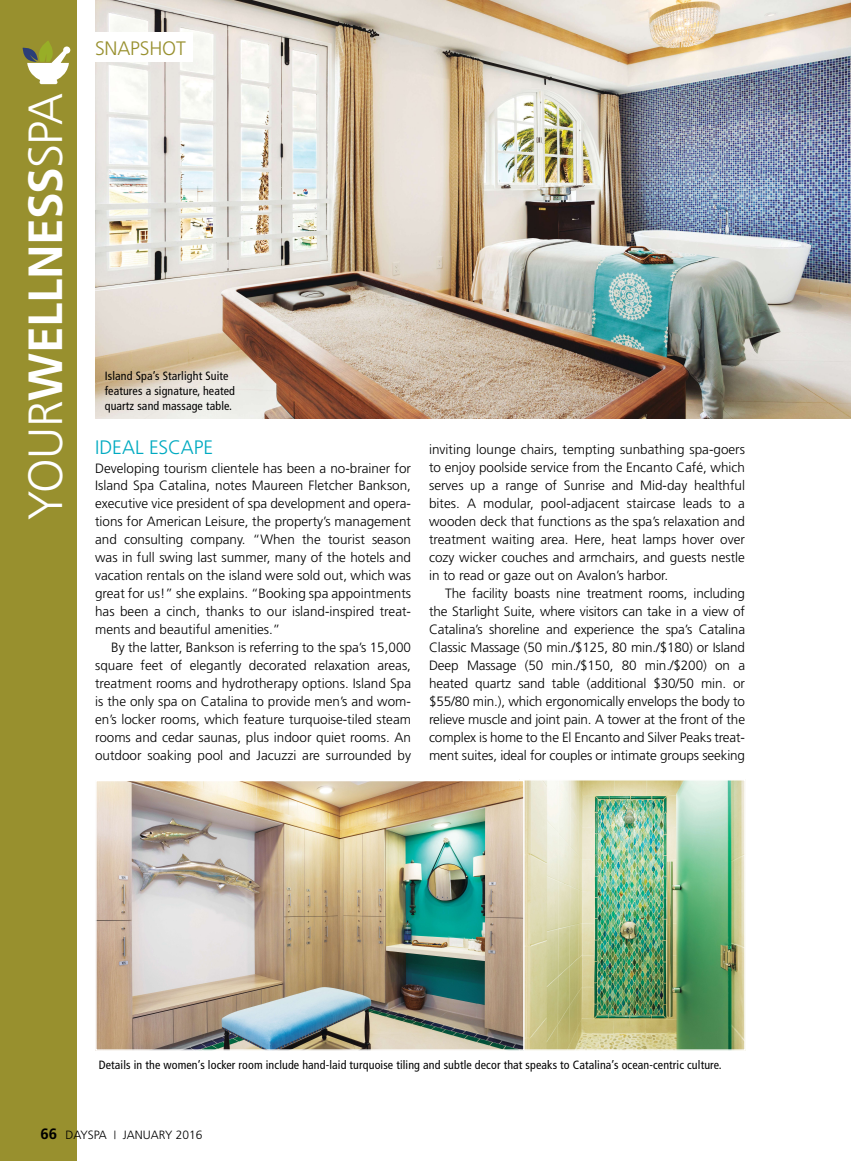
<style>
.page{position:relative;width:851px;height:1161px;background:#fff}
.page>*{position:absolute;margin:0;border:0;box-sizing:border-box;transform-origin:0 0}
.t1{font:700 48px "Frutiger";letter-spacing:-.005em;color:#fff}
.t2{font:300 19.5px "Frutiger";letter-spacing:-.01em;color:#01aac1}
.t3{font:300 19.5px "Frutiger";letter-spacing:-.01em;color:#98902e}
.t4{font:300 13.5px "Frutiger";color:#000}
.t5{font:condensed 12px/15px "Frutiger";letter-spacing:.01em;color:#000}
.t6{font:300 12px "Frutiger";color:#000}
.s1{font-weight:300}
.s2{font-weight:700;font-size:15px}
</style>
<div class="page">
<div style="left:0;top:0;width:77px;height:1161px;background:#98902e"></div>
<svg style="left:23px;top:41px;width:47px;height:43px"></svg>
<img style="left:524px;top:782px;width:218px;height:266px">
<div style="left:519px;top:779px;width:226px;height:272px;border:2px solid #fff"></div>
<img style="left:98px;top:783px;width:423px;height:265px">
<div style="left:95px;top:780px;width:429px;height:271px;border:2px solid #fff"></div>
<img style="left:95px;top:0;width:755px;height:419px">
<div style="left:87px;top:32px;width:105px;height:30px;background:#fff"></div>
<p class="t1" style="left:18px;top:520px;width:429px;rotate:-90deg"><span class="s1">YOUR</span>WELLNESS<span class="s1">SPA</span></p>
<p class="t3" style="left:95px;top:41px;width:92px">SNAPSHOT</p>
<p class="t5" style="left:105px;top:370px;width:132px">Island Spa’s Starlight Suite features a signature, heated quartz sand massage table.</p>
<p class="t2" style="left:95px;top:440px;width:120px">IDEAL ESCAPE</p>
<p class="t4" style="left:95px;top:462px;width:317px">Developing tourism clientele has been a no-brainer for</p>
<p class="t4" style="left:95px;top:480px;width:317px">Island Spa Catalina, notes Maureen Fletcher Bankson,</p>
<p class="t4" style="left:95px;top:498px;width:317px">executive vice president of spa development and opera-</p>
<p class="t4" style="left:95px;top:516px;width:317px">tions for American Leisure, the property’s management</p>
<p class="t4" style="left:95px;top:534px;width:317px">and consulting company. “When the tourist season</p>
<p class="t4" style="left:95px;top:552px;width:317px">was in full swing last summer, many of the hotels and</p>
<p class="t4" style="left:95px;top:570px;width:317px">vacation rentals on the island were sold out, which was</p>
<p class="t4" style="left:95px;top:588px;width:317px">great for us!” she explains. “Booking spa appointments</p>
<p class="t4" style="left:95px;top:606px;width:317px">has been a cinch, thanks to our island-inspired treat-</p>
<p class="t4" style="left:95px;top:624px;width:187px">ments and beautiful amenities.”</p>
<p class="t4" style="left:111px;top:642px;width:301px">By the latter, Bankson is referring to the spa’s 15,000</p>
<p class="t4" style="left:95px;top:660px;width:317px">square feet of elegantly decorated relaxation areas,</p>
<p class="t4" style="left:95px;top:678px;width:317px">treatment rooms and hydrotherapy options. Island Spa</p>
<p class="t4" style="left:95px;top:696px;width:317px">is the only spa on Catalina to provide men’s and wom-</p>
<p class="t4" style="left:95px;top:714px;width:317px">en’s locker rooms, which feature turquoise-tiled steam</p>
<p class="t4" style="left:95px;top:732px;width:317px">rooms and cedar saunas, plus indoor quiet rooms. An</p>
<p class="t4" style="left:95px;top:750px;width:317px">outdoor soaking pool and Jacuzzi are surrounded by</p>
<p class="t4" style="left:429px;top:444px;width:317px">inviting lounge chairs, tempting sunbathing spa-goers</p>
<p class="t4" style="left:429px;top:462px;width:317px">to enjoy poolside service from the Encanto Café, which</p>
<p class="t4" style="left:429px;top:480px;width:317px">serves up a range of Sunrise and Mid-day healthful</p>
<p class="t4" style="left:429px;top:498px;width:317px">bites. A modular, pool-adjacent staircase leads to a</p>
<p class="t4" style="left:429px;top:516px;width:317px">wooden deck that functions as the spa’s relaxation and</p>
<p class="t4" style="left:429px;top:534px;width:317px">treatment waiting area. Here, heat lamps hover over</p>
<p class="t4" style="left:429px;top:552px;width:317px">cozy wicker couches and armchairs, and guests nestle</p>
<p class="t4" style="left:429px;top:570px;width:241px">in to read or gaze out on Avalon’s harbor.</p>
<p class="t4" style="left:445px;top:588px;width:301px">The facility boasts nine treatment rooms, including</p>
<p class="t4" style="left:429px;top:606px;width:317px">the Starlight Suite, where visitors can take in a view of</p>
<p class="t4" style="left:429px;top:624px;width:317px">Catalina’s shoreline and experience the spa’s Catalina</p>
<p class="t4" style="left:429px;top:642px;width:317px">Classic Massage (50 min./$125, 80 min./$180) or Island</p>
<p class="t4" style="left:429px;top:660px;width:317px">Deep Massage (50 min./$150, 80 min./$200) on a</p>
<p class="t4" style="left:429px;top:678px;width:317px">heated quartz sand table (additional $30/50 min. or</p>
<p class="t4" style="left:429px;top:696px;width:317px">$55/80 min.), which ergonomically envelops the body to</p>
<p class="t4" style="left:429px;top:714px;width:317px">relieve muscle and joint pain. A tower at the front of the</p>
<p class="t4" style="left:429px;top:732px;width:317px">complex is home to the El Encanto and Silver Peaks treat-</p>
<p class="t4" style="left:429px;top:750px;width:317px">ment suites, ideal for couples or intimate groups seeking</p>
<p class="t5" style="left:99px;top:1058px;width:624px">Details in the women’s locker room include hand-laid turquoise tiling and subtle decor that speaks to Catalina’s ocean-centric culture.</p>
<p class="t6" style="left:40px;top:1130px;width:164px"><span class="s2">66</span> DAYSPA <sup>|</sup> JANUARY 2016</p>
</div>
